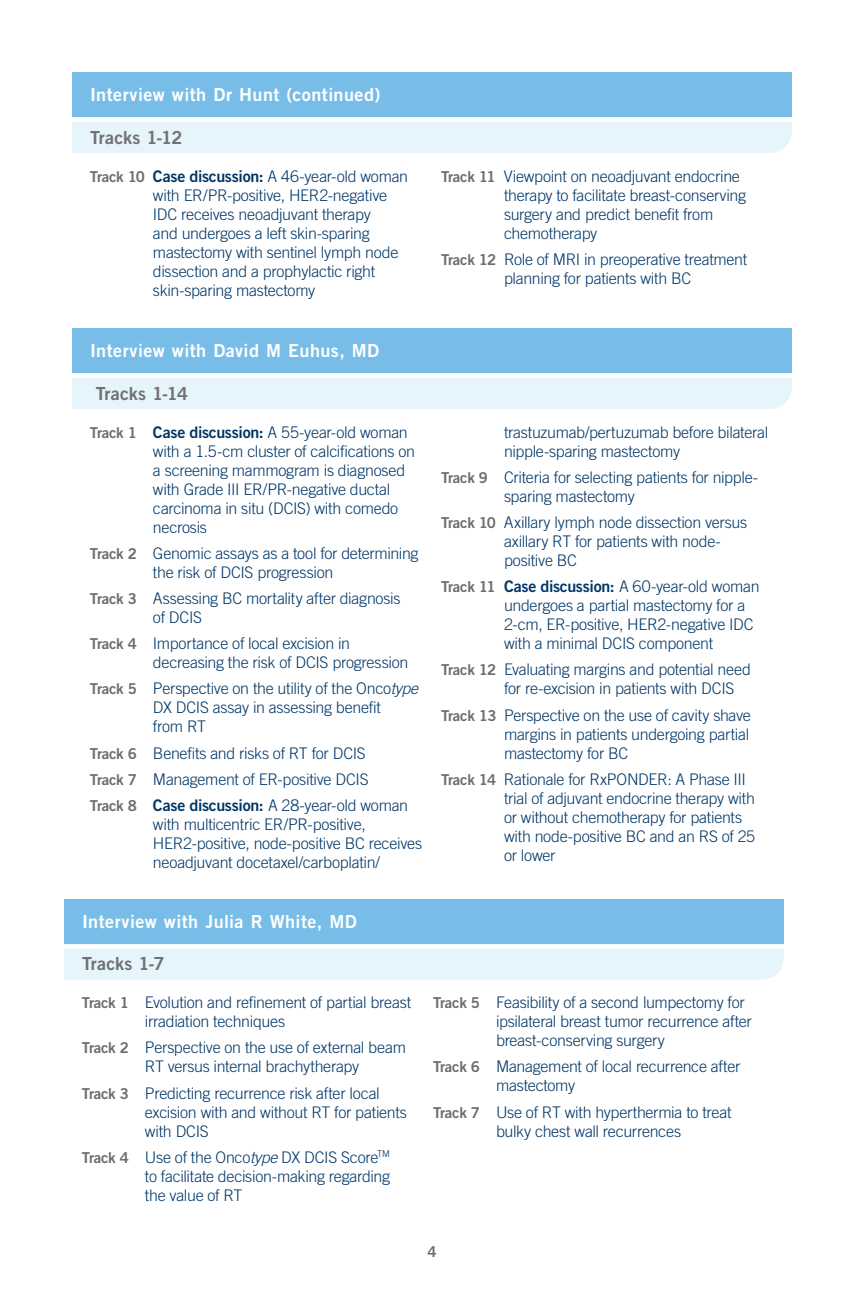
<style>
.page{position:relative;width:864px;height:1296px;background:#fff}
.page>*{position:absolute;margin:0;border:0;box-sizing:border-box;transform-origin:0 0}
._07A__Section_Subhea{font:18px "Trade Gothic LT Std Bd 2";letter-spacing:.025em;color:#fff}
._05__Main_HEADER{font:18px "Trade Gothic LT Std Bd 2";letter-spacing:.01em;color:#717074}
._08__INTVW__Tracks_t{font:300 16px/19px "Trade Gothic LT Std";letter-spacing:-.015em;color:#003667}
.t1{font:15px "Trade Gothic LT Std Bd 2";color:#6c6d70}
.s1{font-family:"Trade Gothic LT Std Bd 2";font-weight:400;font-size:15px;color:#6c6d70}
.s2{font-family:"Trade Gothic LT Std Bd 2";font-weight:400}
.s3{font-style:italic}
</style>
<div class="page">
<div style="left:72px;top:122px;width:720px;height:31px;background:#e6f4fb"></div>
<div style="left:72px;top:378px;width:720px;height:31px;background:#e6f4fb"></div>
<div style="left:64px;top:944px;width:720px;height:36px;background:#e6f4fb"></div>
<hr style="left:64px;top:945px;width:720px;height:4px;background:#fff">
<div style="left:72px;top:72px;width:720px;height:45px;background:#78bde8"></div>
<div style="left:72px;top:328px;width:720px;height:45px;background:#78bde8"></div>
<div style="left:64px;top:899px;width:720px;height:45px;background:#78bde8"></div>
<p class="_07A__Section_Subhea" style="left:90px;top:83px;width:292px">Interview with Dr Hunt (continued)</p>
<p class="_05__Main_HEADER" style="left:90px;top:126px;width:94px">Tracks 1-12</p>
<p class="_08__INTVW__Tracks_t" style="left:153px;top:166px;width:257px;text-indent:-63px"><span class="s1">Track 10</span> <span class="s2">Case discussion:</span> A 46-year-old woman with ER/PR-positive, HER2-negative IDC receives neoadjuvant therapy<br>and undergoes a left skin-sparing mastectomy with sentinel lymph node dissection and a prophylactic right skin-sparing mastectomy</p>
<p class="_08__INTVW__Tracks_t" style="left:504px;top:166px;width:244px;text-indent:-63px"><span class="s1">Track 11</span> Viewpoint on neoadjuvant endocrine therapy to facilitate breast-conserving surgery and predict benefit from chemotherapy</p>
<p class="_08__INTVW__Tracks_t" style="left:441px;top:249px;width:308px;text-align:center"><span class="s1">Track 12</span> Role of MRI in preoperative treatment planning for patients with BC</p>
<p class="_07A__Section_Subhea" style="left:90px;top:339px;width:291px">Interview with David M Euhus, MD</p>
<p class="_05__Main_HEADER" style="left:96px;top:382px;width:94px">Tracks 1-14</p>
<p class="_08__INTVW__Tracks_t" style="left:153px;top:422px;width:264px;text-indent:-63px"><span class="s1">Track 1</span> <span class="s2">Case discussion:</span> A 55-year-old woman with a 1.5-cm cluster of calcifications on a screening mammogram is diagnosed with Grade III ER/PR-negative ductal carcinoma in situ (DCIS) with comedo necrosis</p>
<p class="_08__INTVW__Tracks_t" style="left:153px;top:543px;width:267px;text-indent:-63px"><span class="s1">Track 2</span> Genomic assays as a tool for determining the risk of DCIS progression</p>
<p class="_08__INTVW__Tracks_t" style="left:153px;top:589px;width:249px;text-indent:-63px"><span class="s1">Track 3</span> Assessing BC mortality after diagnosis of DCIS</p>
<p class="_08__INTVW__Tracks_t" style="left:153px;top:634px;width:257px;text-indent:-63px"><span class="s1">Track 4</span> Importance of local excision in decreasing the risk of DCIS progression</p>
<p class="_08__INTVW__Tracks_t" style="left:153px;top:679px;width:267px;text-indent:-63px"><span class="s1">Track 5</span> Perspective on the utility of the Onco<span class="s3">type<br></span>DX DCIS assay in assessing benefit<br>from RT</p>
<p class="_08__INTVW__Tracks_t" style="left:90px;top:743px;width:277px"><span class="s1">Track 6</span> Benefits and risks of RT for DCIS</p>
<p class="_08__INTVW__Tracks_t" style="left:90px;top:769px;width:280px"><span class="s1">Track 7</span> Management of ER-positive DCIS</p>
<p class="_08__INTVW__Tracks_t" style="left:153px;top:796px;width:271px;text-indent:-63px"><span class="s1">Track 8</span> <span class="s2">Case discussion:</span> A 28-year-old woman with multicentric ER/PR-positive, HER2-positive, node-positive BC receives neoadjuvant docetaxel/carboplatin/</p>
<p class="_08__INTVW__Tracks_t" style="left:504px;top:422px;width:266px">trastuzumab/pertuzumab before bilateral nipple-sparing mastectomy</p>
<p class="_08__INTVW__Tracks_t" style="left:504px;top:467px;width:256px;text-indent:-63px"><span class="s1">Track 9</span> Criteria for selecting patients for nipple&shy;sparing mastectomy</p>
<p class="_08__INTVW__Tracks_t" style="left:504px;top:513px;width:245px;text-indent:-63px"><span class="s1">Track 10</span> Axillary lymph node dissection versus axillary RT for patients with node&shy;positive BC</p>
<p class="_08__INTVW__Tracks_t" style="left:504px;top:577px;width:257px;text-indent:-63px"><span class="s1">Track 11</span> <span class="s2">Case discussion:</span> A 60-year-old woman undergoes a partial mastectomy for a 2-cm, ER-positive, HER2-negative IDC with a minimal DCIS component</p>
<p class="_08__INTVW__Tracks_t" style="left:504px;top:660px;width:248px;text-indent:-63px"><span class="s1">Track 12</span> Evaluating margins and potential need for re-excision in patients with DCIS</p>
<p class="_08__INTVW__Tracks_t" style="left:504px;top:705px;width:248px;text-align:justify;text-indent:-63px"><span class="s1">Track 13</span> Perspective on the use of cavity shave margins in patients undergoing partial mastectomy for BC</p>
<p class="_08__INTVW__Tracks_t" style="left:504px;top:769px;width:253px;text-indent:-63px"><span class="s1">Track 14</span> Rationale for RxPONDER: A Phase III trial of adjuvant endocrine therapy with or without chemotherapy for patients with node-positive BC and an RS of 25 or lower</p>
<p class="_07A__Section_Subhea" style="left:82px;top:910px;width:276px">Interview with Julia R White, MD</p>
<p class="_05__Main_HEADER" style="left:82px;top:953px;width:84px">Tracks 1-7</p>
<p class="_08__INTVW__Tracks_t" style="left:145px;top:993px;width:268px;text-indent:-63px"><span class="s1">Track 1</span> Evolution and refinement of partial breast irradiation techniques</p>
<p class="_08__INTVW__Tracks_t" style="left:145px;top:1038px;width:263px;text-indent:-63px"><span class="s1">Track 2</span> Perspective on the use of external beam<br>RT versus internal brachytherapy</p>
<p class="_08__INTVW__Tracks_t" style="left:145px;top:1083px;width:264px;text-indent:-63px"><span class="s1">Track 3</span> Predicting recurrence risk after local excision with and without RT for patients with DCIS</p>
<p class="_08__INTVW__Tracks_t" style="left:145px;top:1147px;width:247px;text-align:justify;text-indent:-63px"><span class="s1">Track 4</span> Use of the Onco<span class="s3">type</span> DX DCIS Score<sup>TM </sup>to facilitate decision-making regarding the value of RT</p>
<p class="_08__INTVW__Tracks_t" style="left:496px;top:993px;width:257px;text-indent:-63px"><span class="s1">Track 5</span> Feasibility of a second lumpectomy for ipsilateral breast tumor recurrence after breast-conserving surgery</p>
<p class="_08__INTVW__Tracks_t" style="left:496px;top:1057px;width:246px;text-indent:-63px"><span class="s1">Track 6</span> Management of local recurrence after mastectomy</p>
<p class="_08__INTVW__Tracks_t" style="left:496px;top:1102px;width:237px;text-indent:-63px"><span class="s1">Track 7</span> Use of RT with hyperthermia to treat bulky chest wall recurrences</p>
<p class="t1" style="left:427px;top:1242px;width:11px">4</p>
</div>
